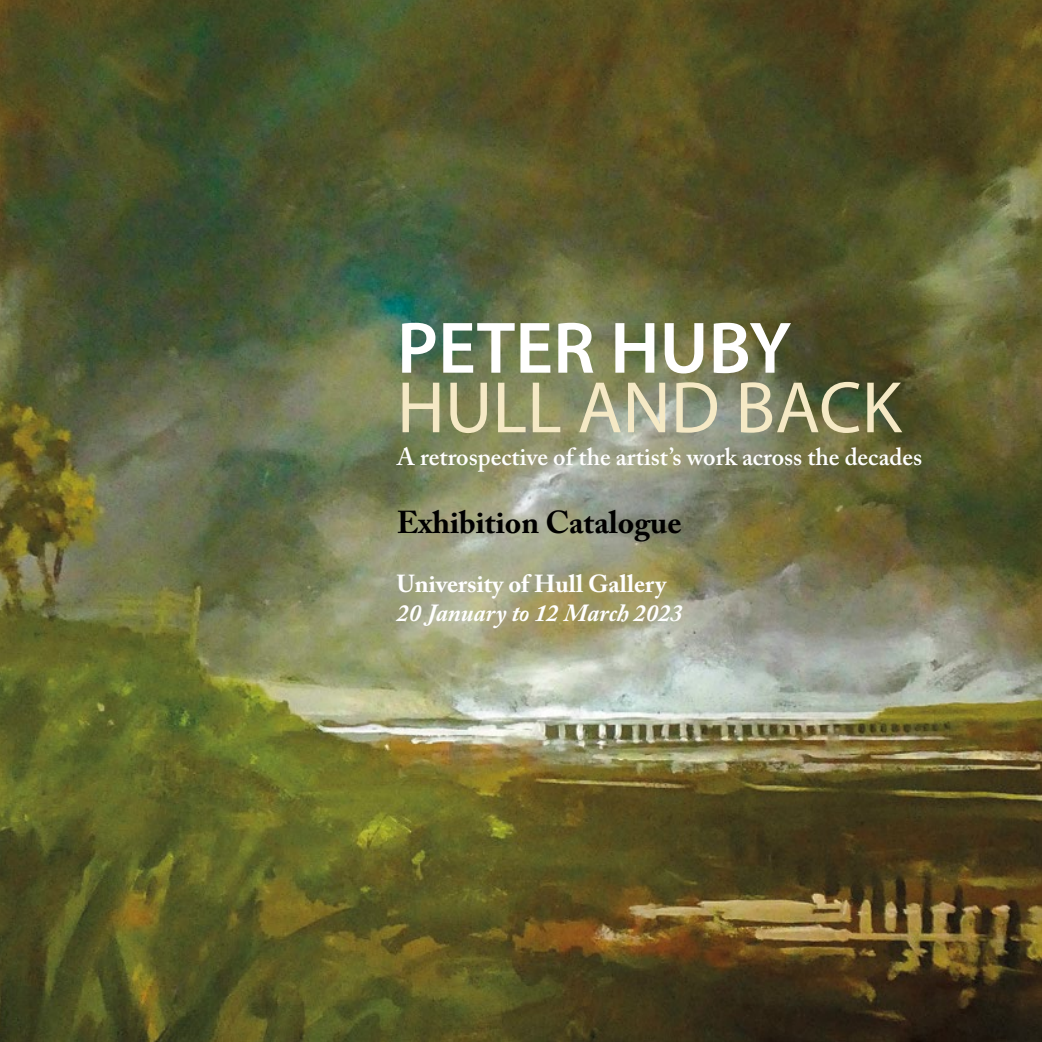
<style>
.page{position:relative;width:1042px;height:1042px;background:#fff}
.page>*{position:absolute;margin:0;border:0;box-sizing:border-box;transform-origin:0 0}
.t1{font:73.5px "Myriad Pro";color:#f5e9c5}
.t2{font:600 73.5px "Myriad Pro";color:#fff}
.t3{font:700 31.5px "Adobe Caslon Pro";color:#000}
.t4{font:600 24.5px "Adobe Caslon Pro";color:#fff}
.t5{font:700 24.5px "Adobe Caslon Pro";color:#fff}
.t6{font:italic 700 24.5px "Adobe Caslon Pro";color:#fff}
</style>
<div class="page">
<img style="left:0;top:0;width:1042px;height:1042px">
<h1 class="t2" style="left:397px;top:301px;width:396px">PETER HUBY</h1>
<h1 class="t1" style="left:397px;top:362px;width:506px">HULL AND BACK</h1>
<p class="t4" style="left:397px;top:443px;width:527px">A retrospective of the artist’s work across the decades</p>
<p class="t3" style="left:397px;top:503px;width:286px">Exhibition Catalogue</p>
<p class="t5" style="left:397px;top:569px;width:271px">University of Hull Gallery</p>
<p class="t6" style="left:397px;top:598px;width:287px">20 January to 12 March 2023</p>
</div>
